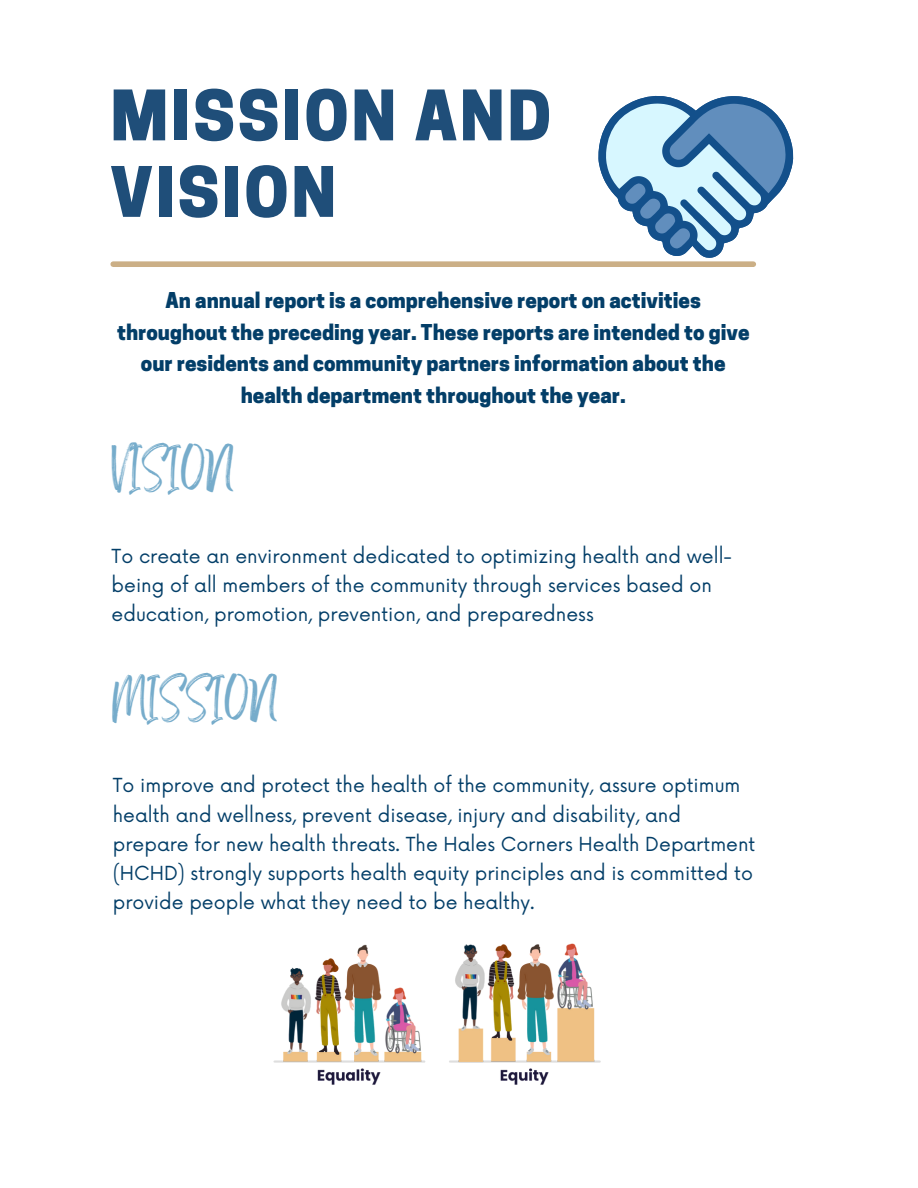
<style>
.page{position:relative;width:918px;height:1188px;background:#fff}
.page>*{position:absolute;margin:0;border:0;box-sizing:border-box;transform-origin:0 0}
.t1{font:800 65.25px/76.5px "Cooper Hewitt";letter-spacing:.04em;color:#1f4e79}
.t2{font:31.5px "Brightwall";color:#76accb}
.t3{font:800 20.55px/31.5px "Cooper Hewitt";color:#033e68;text-align:center}
.t4{font:18.9px/29.2px "Now";color:#033e68}
</style>
<div class="page">
<div style="left:113px;top:261px;width:640px;height:6px;background:#cbaf86"></div>
<img style="left:273px;top:943px;width:328px;height:142px">
<svg style="left:598px;top:95px;width:196px;height:163px"></svg>
<h1 class="t1" style="left:110px;top:86px;width:442px">MISSION AND<br>VISION</h1>
<p class="t3" style="left:117px;top:287px;width:634px">An annual report is a comprehensive report on activities throughout the preceding year. These reports are intended to give our residents and community partners information about the health department throughout the year.</p>
<h2 class="t2" style="left:112px;top:459px;width:123px">VISION</h2>
<p class="t4" style="left:112px;top:542px;width:622px">To create an environment dedicated to optimizing health and well&shy;being of all members of the community through services based on education, promotion, prevention, and preparedness</p>
<h2 class="t2" style="left:113px;top:689px;width:166px">MISSION</h2>
<p class="t4" style="left:113px;top:772px;width:644px">To improve and protect the health of the community, assure optimum health and wellness, prevent disease, injury and disability, and prepare for new health threats. The Hales Corners Health Department (HCHD) strongly supports health equity principles and is committed to provide people what they need to be healthy.</p>
</div>
